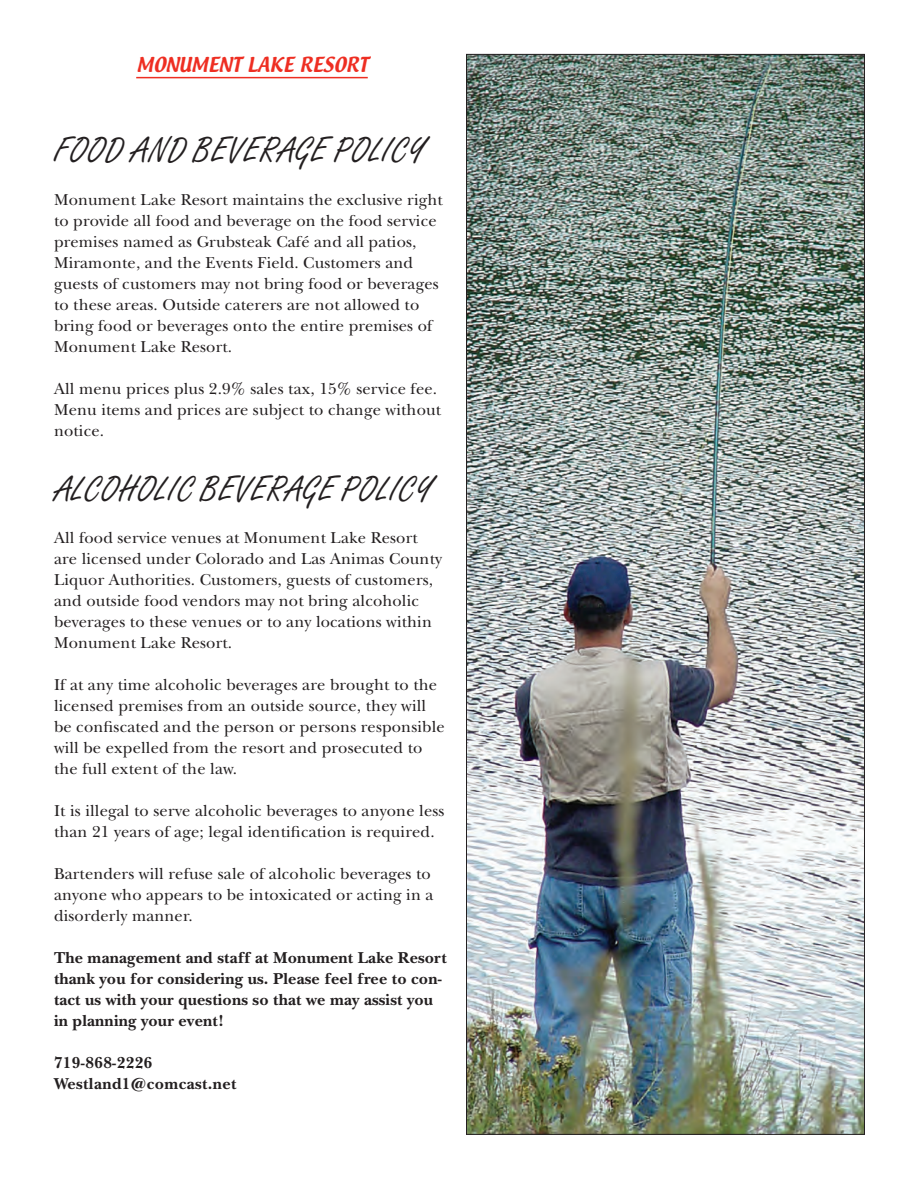
<style>
.page{position:relative;width:918px;height:1188px;background:#fff}
.page>*{position:absolute;margin:0;border:0;box-sizing:border-box;transform-origin:0 0}
.t1{font:36px "Freestyle Script";letter-spacing:.025em;color:#231f20}
.t2{font:18px "Textile";color:#ee2e22}
.t3{font:16.5px/21px "New Baskerville";letter-spacing:.01em;color:#231f20}
.t4{font:700 16.5px/21px "New Baskerville";letter-spacing:.01em;color:#231f20}
</style>
<div class="page">
<hr style="left:136px;top:77px;width:232px;height:1px;background:#ee2e22">
<img style="left:468px;top:56px;width:395px;height:1077px">
<p class="t2" style="left:136px;top:52px;width:233px">MONUMENT LAKE RESORT</p>
<p class="t1" style="left:54px;top:129px;width:371px">FOOD AND BEVERAGE POLICY</p>
<p class="t3" style="left:54px;top:189px;width:390px">Monument Lake Resort maintains the exclusive right to provide all food and beverage on the food service premises named as Grubsteak Café and all patios, Miramonte, and the Events Field. Customers and guests of customers may not bring food or beverages to these areas. Outside caterers are not allowed to bring food or beverages onto the entire premises of Monument Lake Resort.</p>
<p class="t3" style="left:54px;top:378px;width:389px">All menu prices plus 2.9% sales tax, 15% service fee.<br>Menu items and prices are subject to change without notice.</p>
<p class="t1" style="left:54px;top:468px;width:379px">ALCOHOLIC BEVERAGE POLICY</p>
<p class="t3" style="left:54px;top:528px;width:390px">All food service venues at Monument Lake Resort are licensed under Colorado and Las Animas County Liquor Authorities. Customers, guests of customers, and outside food vendors may not bring alcoholic beverages to these venues or to any locations within Monument Lake Resort.</p>
<p class="t3" style="left:54px;top:675px;width:392px">If at any time alcoholic beverages are brought to the licensed premises from an outside source, they will be confiscated and the person or persons responsible will be expelled from the resort and prosecuted to the full extent of the law.</p>
<p class="t3" style="left:54px;top:801px;width:392px">It is illegal to serve alcoholic beverages to anyone less than 21 years of age; legal identification is required.</p>
<p class="t3" style="left:54px;top:864px;width:381px">Bartenders will refuse sale of alcoholic beverages to anyone who appears to be intoxicated or acting in a disorderly manner.</p>
<p class="t4" style="left:54px;top:948px;width:394px">The management and staff at Monument Lake Resort thank you for considering us. Please feel free to con&shy;tact us with your questions so that we may assist you in planning your event!</p>
<p class="t4" style="left:54px;top:1053px;width:100px">719-868-2226</p>
<p class="t4" style="left:54px;top:1074px;width:184px">Westland1@comcast.net</p>
</div>
